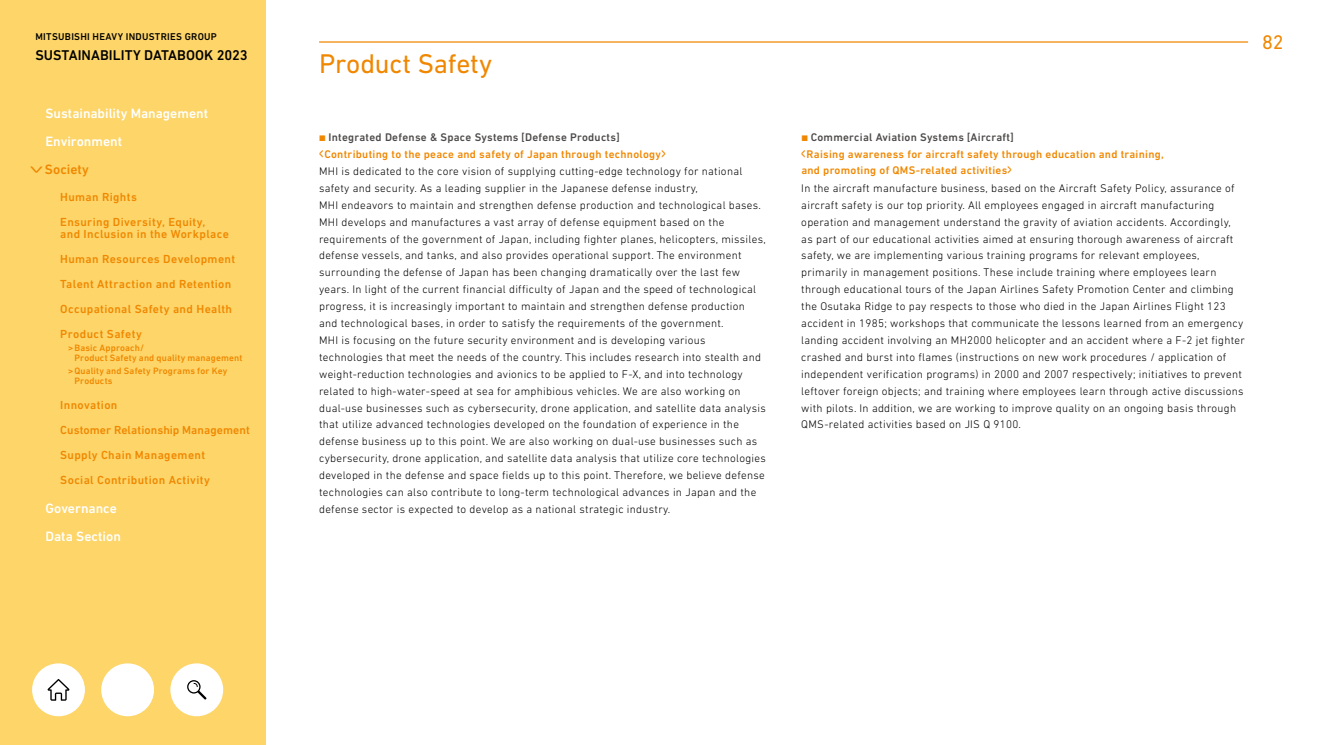
<style>
.page{position:relative;width:1319px;height:745px;background:#fff}
.page>*{position:absolute;margin:0;border:0;box-sizing:border-box;transform-origin:0 0}
.t1{font:27.5px "DIN Next LT Pro";letter-spacing:-.01em;color:#f08700}
.t2{font:20px "DIN Next LT Pro";color:#f08700}
.t3{font:500 14.38px "DIN Next LT Pro";color:#000}
.t4{font:500 13.75px/27.5px "DIN Next LT Pro";color:#fff}
.t5{font:500 13.75px "DIN Next LT Pro";color:#f08700}
.t6{font:500 11.88px/24.9px "DIN Next LT Pro";letter-spacing:.03em;color:#f08700}
.t7{font:300 11.25px/16.9px "DIN Next LT Pro";letter-spacing:.025em;color:#000}
.t8{font:500 11.25px/16.9px "DIN Next LT Pro";letter-spacing:.025em;color:#f08700}
.t9{font:500 10px "DIN Next LT Pro";letter-spacing:.025em;color:#000}
.t10{font:500 9.38px/10.6px "DIN Next LT Pro";letter-spacing:.015em;color:#f08700}
.s1{font-family:"Hira Maru Pro W4";font-weight:400}
.s2{font-family:"Hiragino UD Sans F Std W3";font-weight:400;font-size:7.25px;color:#f08700}
.s3{font-weight:500;color:#4c4948}
.s4{font-weight:400;font-size:19.12px;color:#f08700}
.s5{font-weight:500;color:#f08700}
.s6{font-family:"Hiragino UD Sans F Std W3";font-weight:400;font-size:7.25px}
.s7{color:#4c4948}
.s8{font-weight:400;font-size:19.12px}
</style>
<div class="page">
<div style="left:0;top:0;width:266px;height:744px;background:#fdd569"></div>
<div style="left:32px;top:663px;width:53px;height:52px;background:#fff;border-radius:50%"></div>
<div style="left:170px;top:663px;width:53px;height:52px;background:#fff;border-radius:50%"></div>
<div style="left:101px;top:663px;width:53px;height:52px;background:#fff;border-radius:50%"></div>
<svg style="left:48px;top:679px;width:21px;height:21px"></svg>
<svg style="left:187px;top:680px;width:19px;height:19px"></svg>
<hr style="left:319px;top:41px;width:928px;height:2px;background:#f08700">
<p class="t9" style="left:35px;top:31px;width:183px">MITSUBISHI HEAVY INDUSTRIES GROUP</p>
<p class="t3" style="left:35px;top:47px;width:214px">SUSTAINABILITY DATABOOK 2023</p>
<h1 class="t1" style="left:319px;top:47px;width:175px">Product Safety</h1>
<p class="t4" style="left:46px;top:99px;width:164px">Sustainability Management<br>Environment</p>
<p class="t5" style="left:28px;top:161px;width:62px"><span class="s1">&gt;</span>Society</p>
<p class="t6" style="left:60px;top:184px;width:147px">Human Rights<br>Ensuring Diversity, Equity,</p>
<p class="t6" style="left:60px;top:222px;width:176px">and Inclusion in the Workplace<br>Human Resources Development<br>Talent Attraction and Retention<br>Occupational Safety and Health<br>Product Safety</p>
<p class="t10" style="left:74px;top:342px;width:169px;text-indent:-6px">&gt;Basic Approach/<br>Product Safety and quality management</p>
<p class="t10" style="left:74px;top:365px;width:154px;text-indent:-6px">&gt;Quality and Safety Programs for Key<br>Products</p>
<p class="t6" style="left:60px;top:392px;width:191px">Innovation<br>Customer Relationship Management<br>Supply Chain Management<br>Social Contribution Activity</p>
<p class="t4" style="left:46px;top:494px;width:77px">Governance<br>Data Section</p>
<p class="t7" style="left:319px;top:129px;width:448px"><span class="s2">■</span> <span class="s3">Integrated Defense &amp; Space Systems [Defense Products]<br></span><span class="s4">&lt;</span> <span class="s5">Contributing to the peace and safety of Japan through technology</span><span class="s4">&gt;<br></span>MHI is dedicated to the core vision of supplying cutting-edge technology for national safety and security. As a leading supplier in the Japanese defense industry,<br>MHI endeavors to maintain and strengthen defense production and technological bases.<br>MHI develops and manufactures a vast array of defense equipment based on the requirements of the government of Japan, including fighter planes, helicopters, missiles, defense vessels, and tanks, and also provides operational support. The environment surrounding the defense of Japan has been changing dramatically over the last few years. In light of the current financial difficulty of Japan and the speed of technological progress, it is increasingly important to maintain and strengthen defense production and technological bases, in order to satisfy the requirements of the government.<br>MHI is focusing on the future security environment and is developing various technologies that meet the needs of the country. This includes research into stealth and weight-reduction technologies and avionics to be applied to F-X, and into technology related to high-water-speed at sea for amphibious vehicles. We are also working on dual-use businesses such as cybersecurity, drone application, and satellite data analysis that utilize advanced technologies developed on the foundation of experience in the defense business up to this point. We are also working on dual-use businesses such as cybersecurity, drone application, and satellite data analysis that utilize core technologies developed in the defense and space fields up to this point. Therefore, we believe defense technologies can also contribute to long-term technological advances in Japan and the defense sector is expected to develop as a national strategic industry.</p>
<p class="t8" style="left:801px;top:129px;width:364px"><span class="s6">■</span> <span class="s7">Commercial Aviation Systems [Aircraft]<br></span><span class="s8">&lt;</span> Raising awareness for aircraft safety through education and training,</p>
<p class="t7" style="left:801px;top:160px;width:435px;line-height:18.1px"><span class="s5">and promoting of QMS-related activities</span><span class="s4">&gt;<br></span>In the aircraft manufacture business, based on the Aircraft Safety Policy, assurance of</p>
<p class="t7" style="left:801px;top:196px;width:445px">aircraft safety is our top priority. All employees engaged in aircraft manufacturing operation and management understand the gravity of aviation accidents. Accordingly, as part of our educational activities aimed at ensuring thorough awareness of aircraft safety, we are implementing various training programs for relevant employees, primarily in management positions. These include training where employees learn through educational tours of the Japan Airlines Safety Promotion Center and climbing the Osutaka Ridge to pay respects to those who died in the Japan Airlines Flight 123 accident in 1985; workshops that communicate the lessons learned from an emergency landing accident involving an MH2000 helicopter and an accident where a F-2 jet fighter crashed and burst into flames (instructions on new work procedures / application of independent verification programs) in 2000 and 2007 respectively; initiatives to prevent leftover foreign objects; and training where employees learn through active discussions with pilots. In addition, we are working to improve quality on an ongoing basis through QMS-related activities based on JIS Q 9100.</p>
<h2 class="t2" style="left:1261px;top:30px;width:23px">82</h2>
</div>
